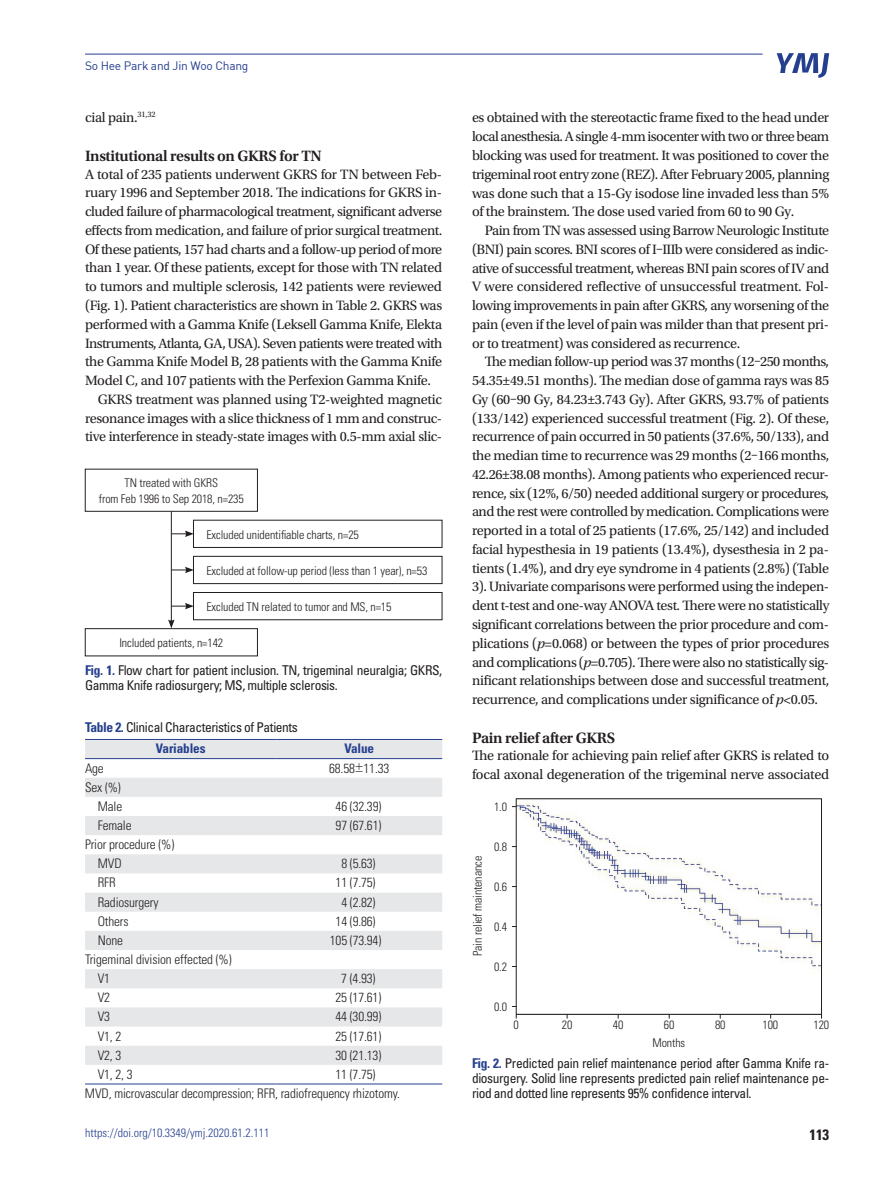
<style>
.page{position:relative;width:893px;height:1191px;background:#fff}
.page>*{position:absolute;margin:0;border:0;box-sizing:border-box;transform-origin:0 0}
.t1{font:600 15.75px "Utopia Std";letter-spacing:-.02em;color:#231f20}
.t2{font:700 condensed 15px "Univers LT Std";color:#231f20}
.t3{font:14.25px/18.8px "Utopia Std";letter-spacing:-.02em;color:#231f20;text-align:justify}
.t4{font:14.25px "Utopia Std";letter-spacing:-.04em;color:#231f20}
.t5{font:condensed 13.5px/15px "Univers LT Std";letter-spacing:-.03em;color:#231f20}
.t6{font:300 condensed 13.2px/19.2px "Univers LT Std";letter-spacing:-.01em;color:#231f20}
.t7{font:700 condensed 13.2px "Univers LT Std";letter-spacing:-.01em;color:#253f8e}
.t8{font:300 condensed 12px/15.8px "Univers LT Std";letter-spacing:-.01em;color:#231f20;text-align:center}
.t9{font:300 condensed 12px "Univers LT Std";color:#253f8e}
.t10{font:12px "Dinreg";letter-spacing:-.02em;color:#253f8e}
.s1{font-weight:700;color:#253f8e}
.s2{font-family:"Garamond";font-weight:400;font-stretch:normal}
.s3{font-style:italic}
</style>
<div class="page">
<svg style="left:777px;top:53px;width:52px;height:25px"></svg>
<hr style="left:85px;top:54px;width:678px;height:1px;background:#253f8e">
<div style="left:85px;top:628px;width:173px;height:28px;border:1px solid #231f20"></div>
<div style="left:193px;top:556px;width:249px;height:28px;border:1px solid #231f20"></div>
<div style="left:193px;top:592px;width:249px;height:28px;border:1px solid #231f20"></div>
<hr style="left:171px;top:511px;width:1px;height:111px;background:#231f20">
<svg style="left:168px;top:619px;width:7px;height:9px"></svg>
<svg style="left:171px;top:566px;width:23px;height:7px"></svg>
<svg style="left:171px;top:530px;width:23px;height:7px"></svg>
<svg style="left:171px;top:603px;width:23px;height:6px"></svg>
<svg style="left:85px;top:740px;width:357px;height:324px;fill:#e7e8e9"></svg>
<hr style="left:85px;top:758px;width:191px;height:1px;background:#253f8e">
<hr style="left:276px;top:758px;width:166px;height:1px;background:#253f8e">
<hr style="left:85px;top:739px;width:191px;height:1px;background:#253f8e">
<hr style="left:276px;top:739px;width:166px;height:1px;background:#253f8e">
<hr style="left:85px;top:1083px;width:191px;height:1px;background:#253f8e">
<hr style="left:276px;top:1083px;width:166px;height:1px;background:#253f8e">
<img style="left:517px;top:799px;width:304px;height:215px">
<hr style="left:821px;top:798px;width:1px;height:220px;background:#231f20">
<hr style="left:516px;top:798px;width:1px;height:220px;background:#231f20">
<hr style="left:516px;top:1014px;width:305px;height:1px;background:#231f20">
<hr style="left:516px;top:798px;width:305px;height:1px;background:#231f20">
<p class="t10" style="left:85px;top:58px;width:165px">So Hee Park and Jin Woo Chang</p>
<p class="t3" style="left:85px;top:109px;width:72px">cial pain.<sup>31,32</sup></p>
<p class="t1" style="left:85px;top:147px;width:238px">Institutional results on GKRS for TN</p>
<p class="t3" style="left:85px;top:165px;width:359px">A total of 235 patients underwent GKRS for TN between Feb-</p>
<p class="t3" style="left:85px;top:184px;width:359px">ruary 1996 and September 2018. The indications for GKRS in-</p>
<p class="t3" style="left:85px;top:202px;width:359px">cluded failure of pharmacological treatment, significant adverse</p>
<p class="t3" style="left:85px;top:221px;width:359px">effects from medication, and failure of prior surgical treatment.</p>
<p class="t3" style="left:85px;top:240px;width:359px">Of these patients, 157 had charts and a follow-up period of more</p>
<p class="t3" style="left:85px;top:259px;width:359px">than 1 year. Of these patients, except for those with TN related</p>
<p class="t3" style="left:85px;top:277px;width:358px">to tumors and multiple sclerosis, 142 patients were reviewed</p>
<p class="t3" style="left:85px;top:296px;width:359px">(Fig. 1). Patient characteristics are shown in Table 2. GKRS was</p>
<p class="t3" style="left:85px;top:315px;width:359px">performed with a Gamma Knife (Leksell Gamma Knife, Elekta</p>
<p class="t4" style="left:85px;top:335px;width:359px">Instruments, Atlanta, GA, USA). Seven patients were treated with</p>
<p class="t3" style="left:85px;top:352px;width:359px">the Gamma Knife Model B, 28 patients with the Gamma Knife</p>
<p class="t3" style="left:85px;top:371px;width:347px">Model C, and 107 patients with the Perfexion Gamma Knife.</p>
<p class="t3" style="left:98px;top:390px;width:346px">GKRS treatment was planned using T2-weighted magnetic</p>
<p class="t3" style="left:85px;top:409px;width:359px">resonance images with a slice thickness of 1 mm and construc-</p>
<p class="t3" style="left:85px;top:427px;width:359px">tive interference in steady-state images with 0.5-mm axial slic-</p>
<p class="t8" style="left:99px;top:475px;width:146px">TN treated with GKRS<br>from Feb 1996 to Sep 2018, n=235</p>
<p class="t8" style="left:206px;top:527px;width:154px">Excluded unidentifiable charts, n=25</p>
<p class="t8" style="left:206px;top:563px;width:222px">Excluded at follow-up period (less than 1 year), n=53</p>
<p class="t8" style="left:206px;top:599px;width:187px">Excluded TN related to tumor and MS, n=15</p>
<p class="t8" style="left:119px;top:635px;width:105px">Included patients, n=142</p>
<p class="t5" style="left:85px;top:662px;width:359px"><span class="s1">Fig. 1.</span> Flow chart for patient inclusion. TN, trigeminal neuralgia; GKRS,<br>Gamma Knife radiosurgery; MS, multiple sclerosis.</p>
<p class="t5" style="left:85px;top:719px;width:214px"><span class="s1">Table 2.</span> Clinical Characteristics of Patients</p>
<p class="t7" style="left:156px;top:740px;width:51px">Variables</p>
<p class="t7" style="left:344px;top:740px;width:31px">Value</p>
<p class="t6" style="left:85px;top:758px;width:20px">Age</p>
<p class="t6" style="left:329px;top:758px;width:62px">68.58<span class="s2">±</span>11.33</p>
<p class="t6" style="left:85px;top:777px;width:39px;text-align:right">Sex (%)<br>Male</p>
<p class="t6" style="left:336px;top:796px;width:47px">46 (32.39)</p>
<p class="t6" style="left:98px;top:815px;width:35px">Female</p>
<p class="t6" style="left:336px;top:815px;width:47px">97 (67.61)</p>
<p class="t6" style="left:98px;top:835px;width:78px;text-indent:-13px">Prior procedure (%)<br>MVD</p>
<p class="t6" style="left:341px;top:854px;width:36px">8 (5.63)</p>
<p class="t6" style="left:98px;top:873px;width:20px">RFR</p>
<p class="t6" style="left:336px;top:873px;width:41px">11 (7.75)</p>
<p class="t6" style="left:98px;top:892px;width:62px">Radiosurgery</p>
<p class="t6" style="left:341px;top:892px;width:36px">4 (2.82)</p>
<p class="t6" style="left:98px;top:911px;width:32px">Others</p>
<p class="t6" style="left:336px;top:911px;width:41px">14 (9.86)</p>
<p class="t6" style="left:98px;top:930px;width:27px">None</p>
<p class="t6" style="left:330px;top:930px;width:53px">105 (73.94)</p>
<p class="t6" style="left:98px;top:949px;width:135px;text-indent:-13px">Trigeminal division effected (%)<br>V1</p>
<p class="t6" style="left:341px;top:969px;width:36px">7 (4.93)</p>
<p class="t6" style="left:98px;top:988px;width:14px">V2</p>
<p class="t6" style="left:336px;top:988px;width:47px">25 (17.61)</p>
<p class="t6" style="left:98px;top:1007px;width:14px">V3</p>
<p class="t6" style="left:336px;top:1007px;width:47px">44 (30.99)</p>
<p class="t6" style="left:98px;top:1026px;width:25px">V1, 2</p>
<p class="t6" style="left:336px;top:1026px;width:47px">25 (17.61)</p>
<p class="t6" style="left:98px;top:1045px;width:25px">V2, 3</p>
<p class="t6" style="left:336px;top:1045px;width:47px">30 (21.13)</p>
<p class="t6" style="left:98px;top:1064px;width:36px">V1, 2, 3</p>
<p class="t6" style="left:85px;top:1064px;width:317px;line-height:19.6px;text-indent:251px">11 (7.75)<br>MVD, microvascular decompression; RFR, radiofrequency rhizotomy.</p>
<p class="t9" style="left:85px;top:1125px;width:186px">https://doi.org/10.3349/ymj.2020.61.2.111</p>
<p class="t3" style="left:472px;top:109px;width:359px">es obtained with the stereotactic frame fixed to the head under local anesthesia. A single 4-mm isocenter with two or three beam blocking was used for treatment. It was positioned to cover the trigeminal root entry zone (REZ). After February 2005, planning was done such that a 15-Gy isodose line invaded less than 5% of the brainstem. The dose used varied from 60 to 90 Gy.</p>
<p class="t3" style="left:472px;top:221px;width:359px;text-indent:13px">Pain from TN was assessed using Barrow Neurologic Institute (BNI) pain scores. BNI scores of I–IIIb were considered as indic&shy;ative of successful treatment, whereas BNI pain scores of IV and V were considered reflective of unsuccessful treatment. Fol&shy;lowing improvements in pain after GKRS, any worsening of the pain (even if the level of pain was milder than that present pri&shy;or to treatment) was considered as recurrence.</p>
<p class="t3" style="left:472px;top:352px;width:359px;text-indent:13px">The median follow-up period was 37 months (12–250 months, 54.35±49.51 months). The median dose of gamma rays was 85<br>Gy (60–90 Gy, 84.23±3.743 Gy). After GKRS, 93.7% of patients (133/142) experienced successful treatment (Fig. 2). Of these, recurrence of pain occurred in 50 patients (37.6%, 50/133), and the median time to recurrence was 29 months (2–166 months, 42.26±38.08 months). Among patients who experienced recur&shy;rence, six (12%, 6/50) needed additional surgery or procedures, and the rest were controlled by medication. Complications were reported in a total of 25 patients (17.6%, 25/142) and included facial hypesthesia in 19 patients (13.4%), dysesthesia in 2 pa&shy;tients (1.4%), and dry eye syndrome in 4 patients (2.8%) (Table 3). Univariate comparisons were performed using the indepen&shy;dent t-test and one-way ANOVA test. There were no statistically significant correlations between the prior procedure and com&shy;plications (<span class="s3">p</span>=0.068) or between the types of prior procedures and complications (<span class="s3">p</span>=0.705). There were also no statistically sig&shy;nificant relationships between dose and successful treatment, recurrence, and complications under significance of <span class="s3">p</span>&lt;0.05.</p>
<p class="t1" style="left:472px;top:728px;width:145px">Pain relief after GKRS</p>
<p class="t3" style="left:472px;top:746px;width:359px">The rationale for achieving pain relief after GKRS is related to focal axonal degeneration of the trigeminal nerve associated</p>
<p class="t8" style="left:470px;top:956px;width:101px;rotate:-90deg">Pain relief maintenance</p>
<p class="t8" style="left:494px;top:798px;width:15px">1.0</p>
<p class="t8" style="left:494px;top:838px;width:15px">0.8</p>
<p class="t8" style="left:494px;top:879px;width:15px">0.6</p>
<p class="t8" style="left:494px;top:919px;width:15px">0.4</p>
<p class="t8" style="left:494px;top:959px;width:15px">0.2</p>
<p class="t8" style="left:494px;top:999px;width:15px">0.0</p>
<p class="t8" style="left:513px;top:1017px;width:7px">0</p>
<p class="t8" style="left:562px;top:1017px;width:12px">20</p>
<p class="t8" style="left:613px;top:1017px;width:12px">40</p>
<p class="t8" style="left:664px;top:1017px;width:12px">60</p>
<p class="t8" style="left:715px;top:1017px;width:12px">80</p>
<p class="t8" style="left:762px;top:1017px;width:17px">100</p>
<p class="t8" style="left:813px;top:1017px;width:17px">120</p>
<p class="t8" style="left:652px;top:1035px;width:34px">Months</p>
<p class="t5" style="left:472px;top:1056px;width:359px;text-align:justify"><span class="s1">Fig. 2.</span> Predicted pain relief maintenance period after Gamma Knife ra&shy;diosurgery. Solid line represents predicted pain relief maintenance pe&shy;riod and dotted line represents 95% confidence interval.</p>
<p class="t2" style="left:809px;top:1125px;width:21px">113</p>
</div>
